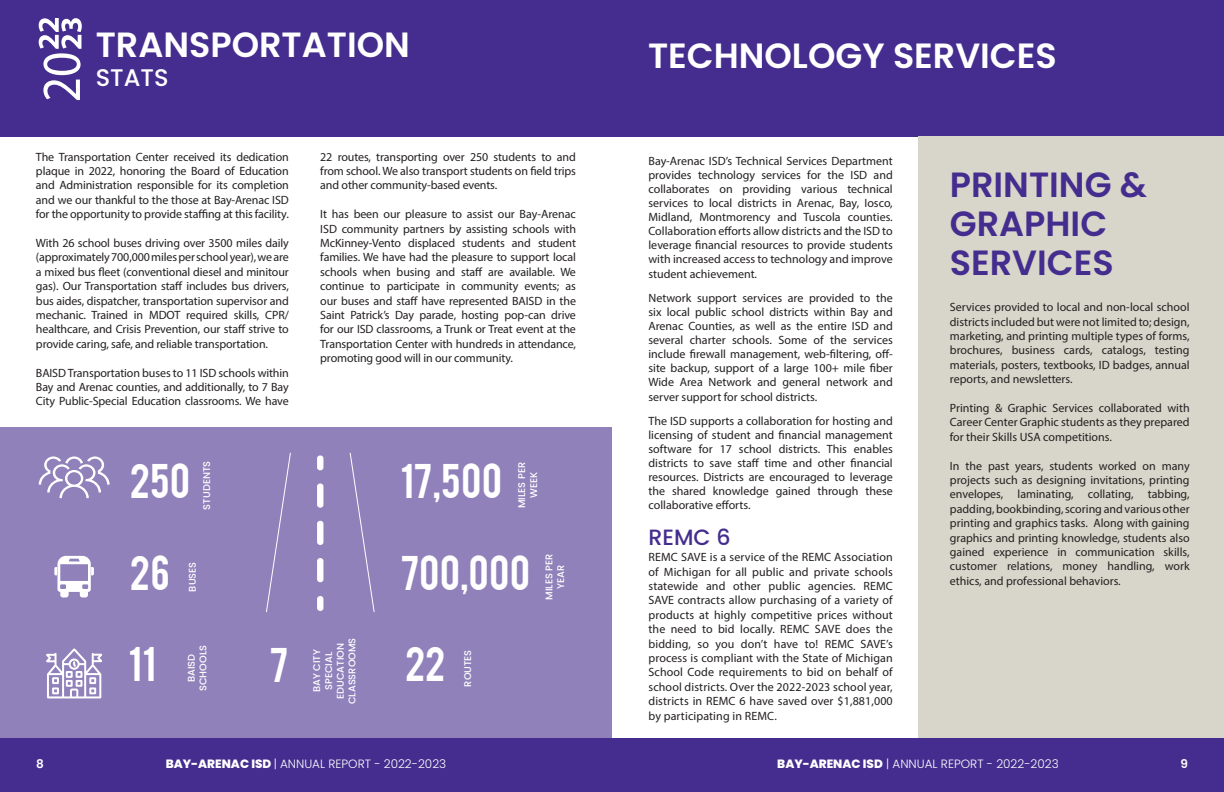
<style>
.page{position:relative;width:1224px;height:792px;background:#fff}
.page>*{position:absolute;margin:0;border:0;box-sizing:border-box;transform-origin:0 0}
.t1{font:38.2px "Bebas";letter-spacing:.02em;color:#fff}
.t2{font:600 35px "Poppins";color:#fff}
.t3{font:600 35px/39px "Poppins";color:#442d8e}
.t4{font:500 24px "Poppins";color:#fff}
.t5{font:500 22.1px "Poppins";color:#442d8e}
.t6{font:12px/14.4px "Myriad Pro";color:#231f20;text-align:justify}
.t7{font:300 12px "Poppins";color:#fff}
.t8{font:600 12px "Poppins";color:#fff}
.t9{font:500 9.8px/11.7px "Poppins";color:#fff;text-align:center}
.s1{font-weight:800}
</style>
<div class="page">
<div style="left:0;top:738px;width:1224px;height:54px;background:#442d8e"></div>
<div style="left:0;top:0;width:621px;height:136px;background:#442d8e"></div>
<div style="left:0;top:428px;width:612px;height:310px;background:#9081bb"></div>
<svg style="left:54px;top:556px;width:40px;height:42px"></svg>
<svg style="left:46px;top:648px;width:56px;height:50px"></svg>
<svg style="left:266px;top:452px;width:109px;height:160px"></svg>
<svg style="left:39px;top:456px;width:71px;height:42px"></svg>
<svg style="left:39px;top:18px;width:43px;height:82px"></svg>
<div style="left:603px;top:0;width:621px;height:136px;background:#442d8e"></div>
<div style="left:918px;top:136px;width:306px;height:602px;background:#d8d6ca"></div>
<h2 class="t2" style="left:96px;top:25px;width:316px">TRANSPORTATION</h2>
<h2 class="t4" style="left:96px;top:64px;width:74px">STATS</h2>
<p class="t6" style="left:36px;top:149px;width:254px">The Transportation Center received its dedication plaque in 2022, honoring the Board of Education and Administration responsible for its completion and we our thankful to the those at Bay-Arenac ISD for the opportunity to provide staffing at this facility.</p>
<p class="t6" style="left:36px;top:236px;width:254px">With 26 school buses driving over 3500 miles daily (approximately 700,000 miles per school year), we are a mixed bus fleet (conventional diesel and minitour gas). Our Transportation staff includes bus drivers, bus aides, dispatcher, transportation supervisor and mechanic. Trained in MDOT required skills, CPR/ healthcare, and Crisis Prevention, our staff strive to provide caring, safe, and reliable transportation.</p>
<p class="t6" style="left:36px;top:365px;width:254px">BAISD Transportation buses to 11 ISD schools within Bay and Arenac counties, and additionally, to 7 Bay City Public-Special Education classrooms. We have</p>
<p class="t1" style="left:130px;top:453px;width:62px">250</p>
<p class="t9" style="left:201px;top:510px;width:50px;rotate:-90deg">STUDENTS</p>
<p class="t1" style="left:130px;top:545px;width:41px">26</p>
<p class="t9" style="left:187px;top:592px;width:31px;rotate:-90deg">BUSES</p>
<p class="t6" style="left:320px;top:149px;width:257px">22 routes, transporting over 250 students to and from school. We also transport students on field trips and other community-based events.</p>
<p class="t6" style="left:320px;top:207px;width:257px">It has been our pleasure to assist our Bay-Arenac ISD community partners by assisting schools with McKinney-Vento displaced students and student families. We have had the pleasure to support local schools when busing and staff are available. We continue to participate in community events; as our buses and staff have represented BAISD in the Saint Patrick’s Day parade, hosting pop-can drive for our ISD classrooms, a Trunk or Treat event at the Transportation Center with hundreds in attendance, promoting good will in our community.</p>
<p class="t1" style="left:401px;top:453px;width:103px">17,500</p>
<p class="t9" style="left:516px;top:508px;width:48px;rotate:-90deg">MILES PER<br>WEEK</p>
<p class="t1" style="left:401px;top:545px;width:131px">700,000</p>
<p class="t9" style="left:543px;top:600px;width:48px;rotate:-90deg">MILES PER<br>YEAR</p>
<p class="t1" style="left:129px;top:636px;width:28px">11</p>
<p class="t9" style="left:185px;top:691px;width:47px;rotate:-90deg">BAISD<br>SCHOOLS</p>
<p class="t1" style="left:270px;top:638px;width:20px">7</p>
<p class="t9" style="left:311px;top:704px;width:68px;rotate:-90deg">BAY CITY<br>SPECIAL<br>EDUCATION<br>CLASSROOMS</p>
<p class="t1" style="left:405px;top:636px;width:42px">22</p>
<p class="t9" style="left:462px;top:687px;width:39px;rotate:-90deg">ROUTES</p>
<h2 class="t2" style="left:648px;top:36px;width:410px">TECHNOLOGY SERVICES</h2>
<p class="t6" style="left:648px;top:154px;width:246px;line-height:14.1px">Bay-Arenac ISD’s Technical Services Department provides technology services for the ISD and collaborates on providing various technical services to local districts in Arenac, Bay, Iosco, Midland, Montmorency and Tuscola counties.<br>Collaboration efforts allow districts and the ISD to leverage financial resources to provide students with increased access to technology and improve student achievement.</p>
<p class="t6" style="left:648px;top:291px;width:246px;line-height:14.1px">Network support services are provided to the six local public school districts within Bay and Arenac Counties, as well as the entire ISD and several charter schools. Some of the services include firewall management, web-filtering, off&shy;site backup, support of a large 100+ mile fiber Wide Area Network and general network and server support for school districts.</p>
<p class="t6" style="left:648px;top:414px;width:246px;line-height:14.1px">The ISD supports a collaboration for hosting and licensing of student and financial management software for 17 school districts. This enables districts to save staff time and other financial resources. Districts are encouraged to leverage the shared knowledge gained through these collaborative efforts.</p>
<h3 class="t5" style="left:648px;top:525px;width:84px">REMC 6</h3>
<p class="t6" style="left:648px;top:550px;width:246px">REMC SAVE is a service of the REMC Association of Michigan for all public and private schools statewide and other public agencies. REMC SAVE contracts allow purchasing of a variety of products at highly competitive prices without the need to bid locally. REMC SAVE does the bidding, so you don’t have to! REMC SAVE’s process is compliant with the State of Michigan School Code requirements to bid on behalf of school districts. Over the 2022-2023 school year, districts in REMC 6 have saved over $1,881,000 by participating in REMC.</p>
<h2 class="t3" style="left:950px;top:165px;width:199px">PRINTING &amp;<br>GRAPHIC<br>SERVICES</h2>
<p class="t6" style="left:950px;top:300px;width:241px">Services provided to local and non-local school districts included but were not limited to; design, marketing, and printing multiple types of forms, brochures, business cards, catalogs, testing materials, posters, textbooks, ID badges, annual reports, and newsletters.</p>
<p class="t6" style="left:950px;top:401px;width:241px">Printing &amp; Graphic Services collaborated with Career Center Graphic students as they prepared for their Skills USA competitions.</p>
<p class="t6" style="left:950px;top:458px;width:241px">In the past years, students worked on many projects such as designing invitations, printing envelopes, laminating, collating, tabbing, padding, bookbinding, scoring and various other printing and graphics tasks. Along with gaining graphics and printing knowledge, students also gained experience in communication skills, customer relations, money handling, work ethics, and professional behaviors.</p>
<p class="t8" style="left:36px;top:757px;width:9px">8</p>
<p class="t7" style="left:166px;top:757px;width:282px"><span class="s1">BAY-ARENAC ISD</span> | ANNUAL REPORT - 2022-2023</p>
<p class="t7" style="left:777px;top:757px;width:283px"><span class="s1">BAY-ARENAC ISD</span> | ANNUAL REPORT - 2022-2023</p>
<p class="t8" style="left:1180px;top:757px;width:9px">9</p>
</div>
